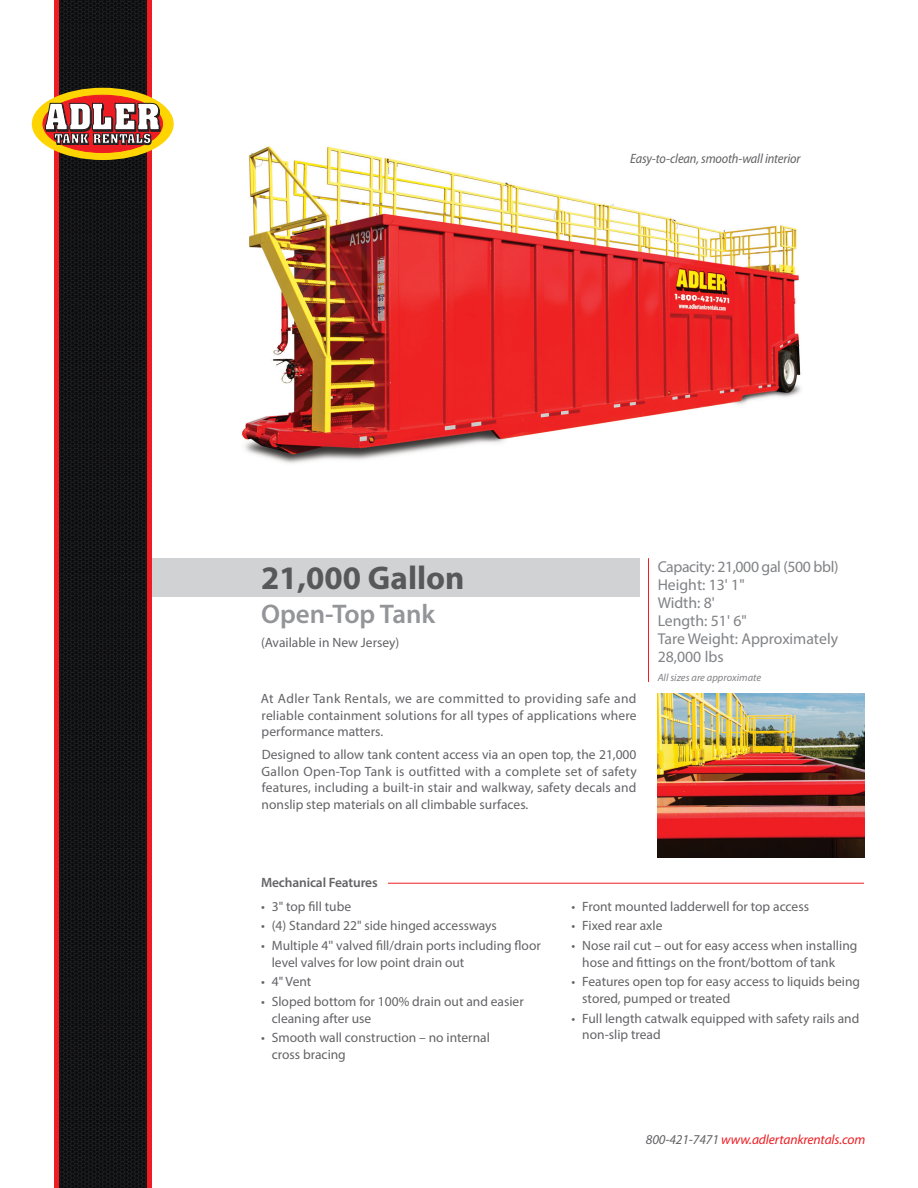
<style>
.page{position:relative;width:918px;height:1188px;background:#fff}
.page>*{position:absolute;margin:0;border:0;box-sizing:border-box;transform-origin:0 0}
.TITLE_-_Header{font:700 33px "Myriad Pro";color:#57585a}
.TITLE_-_Sub_Header{font:600 27px "Myriad Pro";color:#939598}
.TITLE_-_Info_Side_Te{font:15.75px/18px "Myriad Pro";color:#808285}
.TITLE_-_Info_Side_Te-2{font:15.75px "Myriad Pro";letter-spacing:-.025em;color:#808285}
.INTRO_-_Text{font:13.5px/16.5px "Myriad Pro";color:#636366}
.t1{font:italic 13.5px "Myriad Pro";letter-spacing:-.01em;color:#ee1d23}
.t2{font:italic semi-condensed 13.5px "Myriad Pro";letter-spacing:-.01em;color:#636366}
.BODY_-_Text{font:13.5px "Myriad Pro";color:#636366}
.SECTION_-_Header_wit{font:600 13.5px "Myriad Pro";letter-spacing:-.01em;color:#636366}
.TITLE_-_Info_Side_Te-3{font:italic 10.5px "Myriad Pro";color:#808285}
.s1{color:#636366}
</style>
<div class="page">
<div style="left:107px;top:558px;width:532px;height:39px;background:#d1d2d4"></div>
<div style="left:54px;top:0;width:97px;height:1188px;background:#ee1d23"></div>
<img style="left:59px;top:0;width:87px;height:1188px">
<div style="left:32px;top:88px;width:142px;height:72px;background:#fed503;border-radius:50%"></div>
<div style="left:43px;top:95px;width:120px;height:58px;background:#ee1d23;border-radius:50%"></div>
<div style="left:43px;top:95px;width:120px;height:58px;border:1px solid #ee1d23;border-radius:50%"></div>
<svg style="left:45px;top:102px;width:116px;height:43px"></svg>
<img style="left:241px;top:146px;width:560px;height:318px">
<hr style="left:388px;top:883px;width:476px;height:1px;background:#ee1d23">
<img style="left:658px;top:693px;width:206px;height:165px">
<hr style="left:648px;top:558px;width:1px;height:124px;background:#ee1d23">
<p class="TITLE_-_Header" style="left:261px;top:556px;width:205px">21,000 Gallon</p>
<p class="TITLE_-_Sub_Header" style="left:261px;top:597px;width:176px">Open-Top Tank</p>
<p class="BODY_-_Text" style="left:261px;top:634px;width:140px">(Available in New Jersey)</p>
<p class="t2" style="left:630px;top:151px;width:172px">Easy-to-clean, smooth-wall interior</p>
<p class="TITLE_-_Info_Side_Te-2" style="left:658px;top:557px;width:182px">Capacity: 21,000 gal (500 bbl)</p>
<p class="TITLE_-_Info_Side_Te" style="left:658px;top:576px;width:88px">Height: 13' 1"</p>
<p class="TITLE_-_Info_Side_Te" style="left:658px;top:594px;width:59px">Width: 8'</p>
<p class="TITLE_-_Info_Side_Te" style="left:658px;top:612px;width:91px">Length: 51' 6"</p>
<p class="TITLE_-_Info_Side_Te" style="left:658px;top:630px;width:182px">Tare Weight: Approximately<br>28,000 lbs</p>
<p class="TITLE_-_Info_Side_Te-3" style="left:658px;top:671px;width:105px">All sizes are approximate</p>
<p class="INTRO_-_Text" style="left:261px;top:690px;width:377px;text-align:justify">At Adler Tank Rentals, we are committed to providing safe and reliable containment solutions for all types of applications where performance matters.</p>
<p class="INTRO_-_Text" style="left:261px;top:747px;width:377px;text-align:justify">Designed to allow tank content access via an open top, the 21,000<br>Gallon Open-Top Tank is outfitted with a complete set of safety features, including a built-in stair and walkway, safety decals and nonslip step materials on all climbable surfaces.</p>
<p class="SECTION_-_Header_wit" style="left:261px;top:874px;width:118px">Mechanical Features</p>
<p class="INTRO_-_Text" style="left:261px;top:898px;width:92px">• 3" top fill tube</p>
<p class="INTRO_-_Text" style="left:261px;top:917px;width:237px">• (4) Standard 22" side hinged accessways</p>
<p class="INTRO_-_Text" style="left:272px;top:937px;width:271px;text-indent:-11px">• Multiple 4'' valved fill/drain ports including floor level valves for low point drain out</p>
<p class="INTRO_-_Text" style="left:261px;top:973px;width:52px">• 4" Vent</p>
<p class="INTRO_-_Text" style="left:272px;top:993px;width:254px;text-indent:-11px">• Sloped bottom for 100% drain out and easier cleaning after use</p>
<p class="INTRO_-_Text" style="left:272px;top:1029px;width:220px;text-indent:-11px">• Smooth wall construction – no internal cross bracing</p>
<p class="INTRO_-_Text" style="left:572px;top:898px;width:239px">• Front mounted ladderwell for top access</p>
<p class="INTRO_-_Text" style="left:572px;top:917px;width:93px">• Fixed rear axle</p>
<p class="INTRO_-_Text" style="left:582px;top:937px;width:277px;text-indent:-11px">• Nose rail cut – out for easy access when installing hose and fittings on the front/bottom of tank</p>
<p class="INTRO_-_Text" style="left:582px;top:973px;width:279px;text-indent:-11px">• Features open top for easy access to liquids being stored, pumped or treated</p>
<p class="INTRO_-_Text" style="left:582px;top:1010px;width:279px;text-indent:-11px">• Full length catwalk equipped with safety rails and non-slip tread</p>
<p class="t1" style="left:646px;top:1131px;width:221px"><span class="s1">800-421-7471</span> www.adlertankrentals.com</p>
</div>
